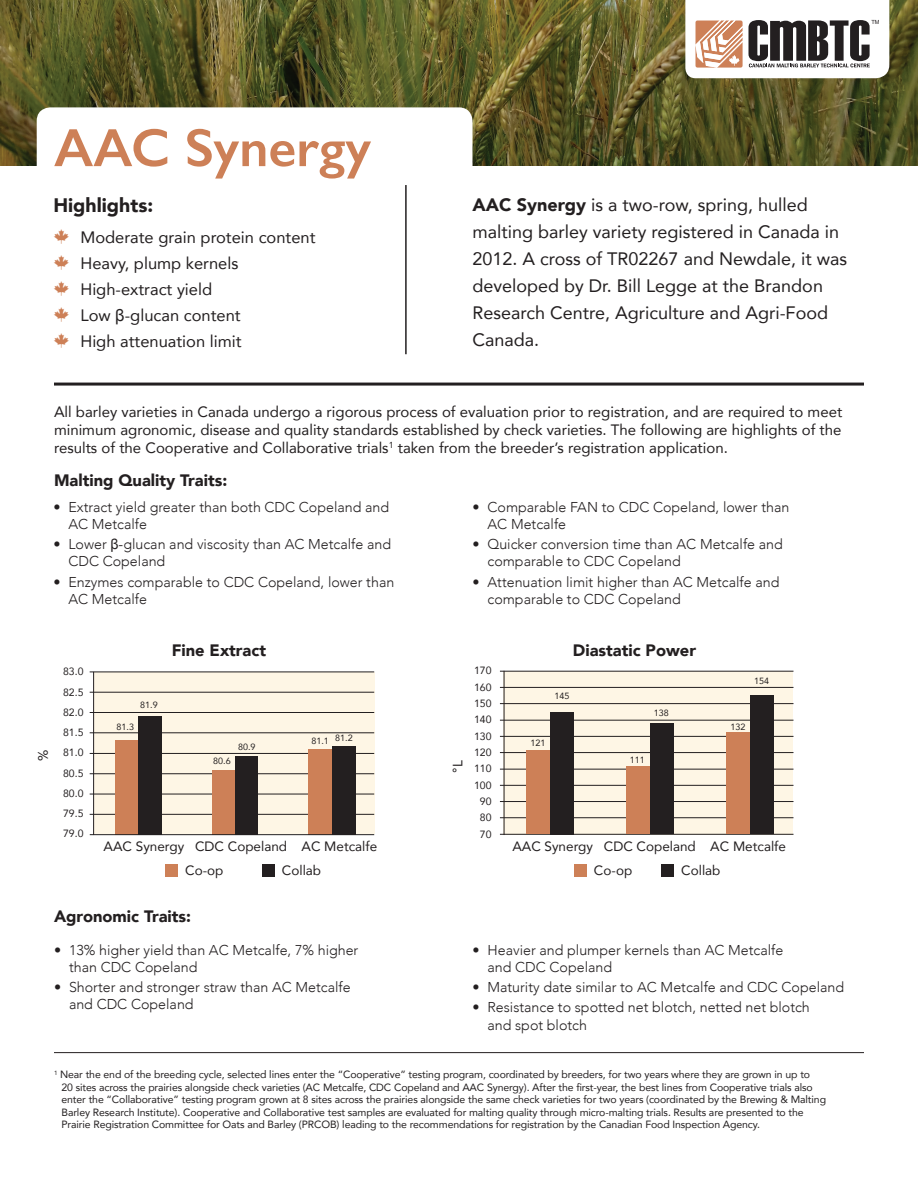
<style>
.page{position:relative;width:918px;height:1188px;background:#fff}
.page>*{position:absolute;margin:0;border:0;box-sizing:border-box;transform-origin:0 0}
.t1{font:600 54px "Gill Sans";color:#cd8057}
.t2{font:900 19.5px "Avenir";color:#231f20}
.t3{font:18px/27px "Avenir";color:#231f20}
.t4{font:16.5px/26.1px "Avenir";color:#231f20}
.t5{font:900 16.5px "Avenir";color:#231f20}
.t6{font:15px/18px "Avenir";color:#231f20;text-align:justify}
.t7{font:300 14.25px/17.1px "Avenir";color:#231f20}
.t8{font:13.5px/23.7px "Avenir";color:#231f20}
.t9{font:10.5px/16.4px "Avenir";letter-spacing:-.01em;color:#231f20;text-align:justify}
.t10{font:9px "Avenir";color:#231f20}
.t11{font:5.7px "Arial";color:#231f20}
.s1{font-family:"Carta";color:#cd8057}
.s2{font-family:"Arial"}
.s3{font-weight:900}
.s4{font-family:"Arial";font-weight:400}
</style>
<div class="page">
<img style="left:0;top:0;width:918px;height:166px">
<svg style="left:685px;top:0;width:204px;height:78px"></svg>
<svg style="left:37px;top:107px;width:435px;height:59px"></svg>
<hr style="left:54px;top:383px;width:810px;height:3px;background:#231f20">
<hr style="left:54px;top:1052px;width:810px;height:1px;background:#231f20">
<hr style="left:405px;top:185px;width:2px;height:169px;background:#231f20">
<div style="left:94px;top:672px;width:280px;height:162px;background:#fef6e5"></div>
<hr style="left:90px;top:672px;width:284px;height:1px;background:#231f20">
<hr style="left:90px;top:692px;width:284px;height:1px;background:#231f20">
<hr style="left:90px;top:712px;width:284px;height:1px;background:#231f20">
<hr style="left:90px;top:732px;width:284px;height:1px;background:#231f20">
<hr style="left:90px;top:753px;width:284px;height:1px;background:#231f20">
<hr style="left:90px;top:773px;width:284px;height:1px;background:#231f20">
<hr style="left:90px;top:794px;width:284px;height:1px;background:#231f20">
<hr style="left:90px;top:814px;width:284px;height:1px;background:#231f20">
<div style="left:309px;top:749px;width:23px;height:86px;background:#cd8057"></div>
<div style="left:212px;top:770px;width:23px;height:65px;background:#cd8057"></div>
<div style="left:115px;top:741px;width:23px;height:94px;background:#cd8057"></div>
<div style="left:332px;top:746px;width:23px;height:89px;background:#231f20"></div>
<div style="left:235px;top:757px;width:23px;height:78px;background:#231f20"></div>
<div style="left:138px;top:716px;width:23px;height:119px;background:#231f20"></div>
<hr style="left:90px;top:834px;width:284px;height:1px;background:#231f20">
<hr style="left:93px;top:672px;width:1px;height:163px;background:#231f20">
<div style="left:262px;top:864px;width:13px;height:13px;background:#231f20"></div>
<div style="left:165px;top:864px;width:13px;height:13px;background:#cd8057"></div>
<div style="left:574px;top:865px;width:13px;height:12px;background:#cd8057"></div>
<div style="left:661px;top:865px;width:13px;height:12px;background:#231f20"></div>
<div style="left:504px;top:672px;width:289px;height:163px;background:#fef6e5"></div>
<hr style="left:504px;top:671px;width:1px;height:164px;background:#231f20">
<hr style="left:500px;top:687px;width:294px;height:1px;background:#231f20">
<hr style="left:500px;top:703px;width:294px;height:1px;background:#231f20">
<hr style="left:500px;top:720px;width:294px;height:1px;background:#231f20">
<hr style="left:500px;top:736px;width:294px;height:1px;background:#231f20">
<hr style="left:500px;top:752px;width:294px;height:1px;background:#231f20">
<hr style="left:500px;top:769px;width:294px;height:1px;background:#231f20">
<hr style="left:500px;top:785px;width:294px;height:1px;background:#231f20">
<hr style="left:500px;top:801px;width:294px;height:1px;background:#231f20">
<hr style="left:500px;top:817px;width:294px;height:1px;background:#231f20">
<hr style="left:500px;top:834px;width:294px;height:1px;background:#231f20">
<div style="left:726px;top:732px;width:24px;height:102px;background:#cd8057"></div>
<div style="left:626px;top:766px;width:24px;height:68px;background:#cd8057"></div>
<div style="left:526px;top:751px;width:24px;height:83px;background:#cd8057"></div>
<div style="left:750px;top:696px;width:24px;height:138px;background:#231f20"></div>
<div style="left:650px;top:723px;width:24px;height:111px;background:#231f20"></div>
<div style="left:550px;top:712px;width:24px;height:122px;background:#231f20"></div>
<hr style="left:500px;top:671px;width:294px;height:1px;background:#231f20">
<p class="t11" style="left:871px;top:19px;width:10px">TM</p>
<h1 class="t1" style="left:54px;top:115px;width:319px">AAC Synergy</h1>
<h2 class="t2" style="left:53px;top:189px;width:101px">Highlights:</h2>
<h3 class="t4" style="left:53px;top:224px;width:264px"><span class="s1">W</span> Moderate grain protein content<br><span class="s1">W</span> Heavy, plump kernels<br><span class="s1">W</span> High-extract yield<br><span class="s1">W</span> Low <span class="s2">β</span>-glucan content<br><span class="s1">W</span> High attenuation limit</h3>
<h3 class="t3" style="left:472px;top:190px;width:376px"><span class="s3">AAC Synergy</span> is a two-row, spring, hulled malting barley variety registered in Canada in 2012. A cross of TR02267 and Newdale, it was developed by Dr. Bill Legge at the Brandon Research Centre, Agriculture and Agri-Food Canada.</h3>
<p class="t6" style="left:54px;top:402px;width:790px">All barley varieties in Canada undergo a rigorous process of evaluation prior to registration, and are required to meet minimum agronomic, disease and quality standards established by check varieties. The following are highlights of the results of the Cooperative and Collaborative trials<sup>1</sup> taken from the breeder’s registration application.</p>
<h3 class="t5" style="left:54px;top:466px;width:175px">Malting Quality Traits:</h3>
<h3 class="t7" style="left:68px;top:498px;width:322px;text-indent:-15px">• Extract yield greater than both CDC Copeland and<br>AC Metcalfe</h3>
<h3 class="t7" style="left:68px;top:536px;width:324px;text-indent:-15px">• Lower <span class="s4">β</span>-glucan and viscosity than AC Metcalfe and<br>CDC Copeland</h3>
<h3 class="t7" style="left:68px;top:573px;width:327px;text-indent:-15px">• Enzymes comparable to CDC Copeland, lower than<br>AC Metcalfe</h3>
<h3 class="t7" style="left:488px;top:498px;width:303px;text-indent:-15px">• Comparable FAN to CDC Copeland, lower than<br>AC Metcalfe</h3>
<h3 class="t7" style="left:488px;top:536px;width:297px;text-indent:-15px">• Quicker conversion time than AC Metcalfe and comparable to CDC Copeland</h3>
<h3 class="t7" style="left:488px;top:573px;width:294px;text-indent:-15px">• Attenuation limit higher than AC Metcalfe and comparable to CDC Copeland</h3>
<h3 class="t5" style="left:172px;top:636px;width:96px">Fine Extract</h3>
<h3 class="t5" style="left:573px;top:636px;width:125px">Diastatic Power</h3>
<p class="t8" style="left:31px;top:761px;width:13px;rotate:-90deg">%</p>
<p class="t9" style="left:63px;top:661px;width:22px;line-height:20.2px">83.0<br>82.5<br>82.0<br>81.5<br>81.0<br>80.5<br>80.0<br>79.5<br>79.0</p>
<p class="t10" style="left:140px;top:698px;width:19px">81.9</p>
<p class="t10" style="left:117px;top:719px;width:19px">81.3</p>
<p class="t10" style="left:213px;top:754px;width:19px">80.6</p>
<p class="t10" style="left:238px;top:739px;width:19px">80.9</p>
<p class="t10" style="left:311px;top:733px;width:43px">81.1 81.2</p>
<p class="t8" style="left:446px;top:773px;width:14px;rotate:-90deg">°L</p>
<p class="t9" style="left:474px;top:662px;width:19px;text-align:center">170<br>160<br>150<br>140<br>130<br>120<br>110<br>100<br>90<br>80<br>70</p>
<p class="t10" style="left:554px;top:689px;width:17px">145</p>
<p class="t10" style="left:531px;top:735px;width:17px">121</p>
<p class="t10" style="left:654px;top:706px;width:17px">138</p>
<p class="t10" style="left:630px;top:752px;width:17px">111</p>
<p class="t10" style="left:754px;top:674px;width:17px">154</p>
<p class="t10" style="left:730px;top:719px;width:17px">132</p>
<p class="t8" style="left:185px;top:834px;width:194px;text-indent:-82px">AAC Synergy CDC Copeland AC Metcalfe<br>Co-op</p>
<p class="t8" style="left:282px;top:858px;width:41px">Collab</p>
<p class="t8" style="left:512px;top:834px;width:275px">AAC Synergy CDC Copeland AC Metcalfe</p>
<p class="t8" style="left:594px;top:858px;width:40px">Co-op</p>
<p class="t8" style="left:681px;top:858px;width:41px">Collab</p>
<h3 class="t5" style="left:54px;top:903px;width:139px">Agronomic Traits:</h3>
<h3 class="t7" style="left:69px;top:941px;width:291px;text-indent:-15px">• 13% higher yield than AC Metcalfe, 7% higher than CDC Copeland</h3>
<h3 class="t7" style="left:69px;top:979px;width:283px;text-indent:-15px">• Shorter and stronger straw than AC Metcalfe and CDC Copeland</h3>
<h3 class="t7" style="left:488px;top:941px;width:297px;text-indent:-15px">• Heavier and plumper kernels than AC Metcalfe and CDC Copeland</h3>
<h3 class="t7" style="left:473px;top:979px;width:373px">• Maturity date similar to AC Metcalfe and CDC Copeland</h3>
<h3 class="t7" style="left:488px;top:999px;width:324px;text-indent:-15px">• Resistance to spotted net blotch, netted net blotch and spot blotch</h3>
<p class="t9" style="left:62px;top:1068px;width:766px;line-height:12.6px;text-align:left;text-indent:-8px"><sup>1</sup> Near the end of the breeding cycle, selected lines enter the “Cooperative” testing program, coordinated by breeders, for two years where they are grown in up to<br>20 sites across the prairies alongside check varieties (AC Metcalfe, CDC Copeland and AAC Synergy). After the first-year, the best lines from Cooperative trials also enter the “Collaborative” testing program grown at 8 sites across the prairies alongside the same check varieties for two years (coordinated by the Brewing &amp; Malting Barley Research Institute). Cooperative and Collaborative test samples are evaluated for malting quality through micro-malting trials. Results are presented to the Prairie Registration Committee for Oats and Barley (PRCOB) leading to the recommendations for registration by the Canadian Food Inspection Agency.</p>
</div>
